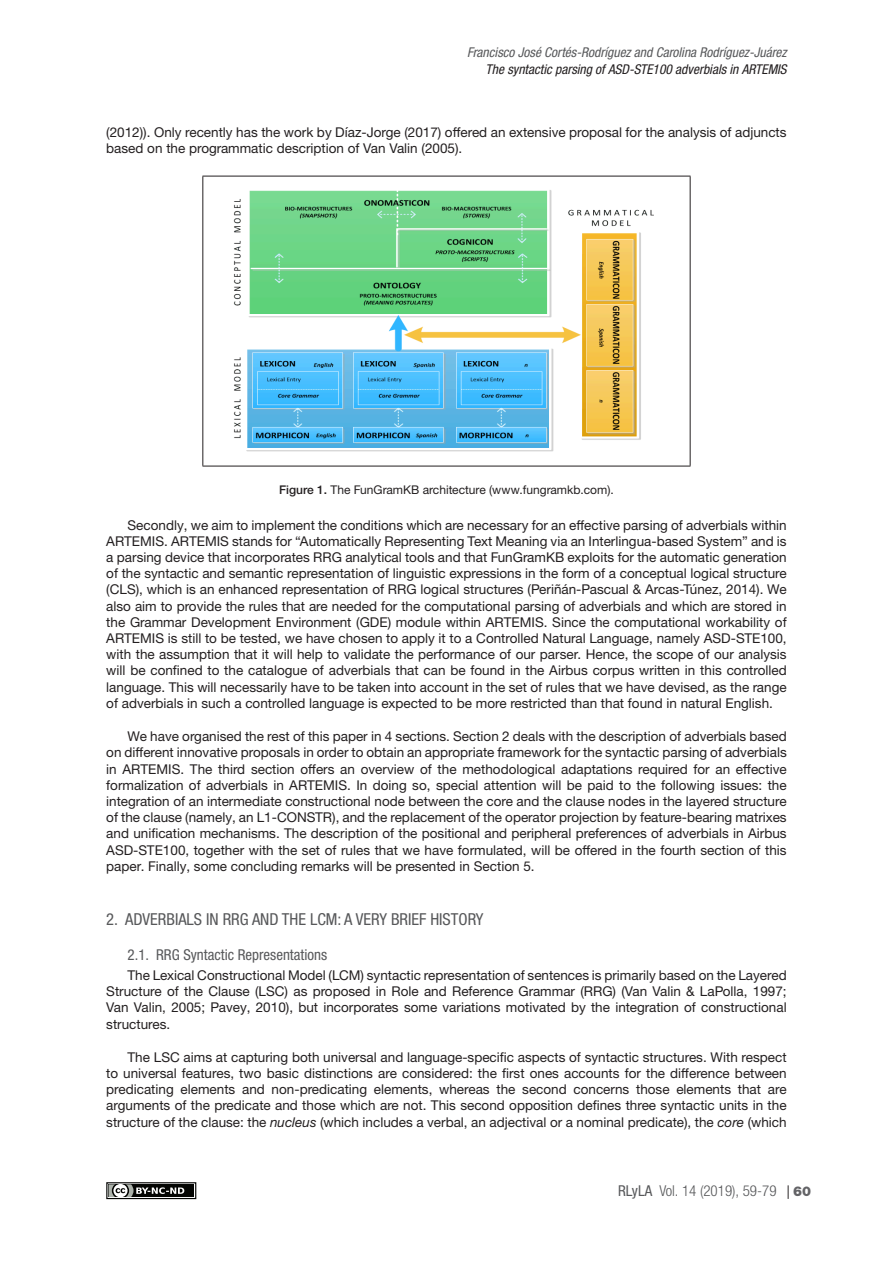
<style>
.page{position:relative;width:893px;height:1263px;background:#fff}
.page>*{position:absolute;margin:0;border:0;box-sizing:border-box;transform-origin:0 0}
.RLYLA_TITULO_1{font:condensed 16.5px "Helvetica Neue LTW1 G";color:#57585a}
.RLYLA_TITULO_2{font:condensed 15px "Helvetica Neue LTW1 G";color:#57585a}
.t1{font:300 condensed 15px "Helvetica Neue LTW1 G";color:#57585a}
.RLYLA_TEXTO_eng{font:13.5px/16.2px "Helvetica Neue LTW1 G";color:#231f20;text-align:justify}
.t2{font:italic condensed 13.5px "Helvetica Neue LTW1 G";color:#57585a}
.t3{font:italic condensed 13.5px "Helvetica Neue LTW1 G";color:#231f20}
.RLYLA_TITULO_IMAGEN{font:12px "Helvetica Neue LTW1 G";color:#231f20}
.s1{font-weight:500}
.s2{font-style:italic}
.s3{font-weight:400}
.s4{font-weight:400;font-stretch:normal;font-size:13.5px;color:#231f20}
.s5{font-weight:900;font-stretch:normal;font-size:13.5px;color:#636366}
</style>
<div class="page">
<hr style="left:202px;top:176px;width:488px;height:1px;background:#231f20">
<hr style="left:202px;top:176px;width:1px;height:290px;background:#231f20">
<hr style="left:690px;top:176px;width:1px;height:290px;background:#231f20">
<hr style="left:202px;top:466px;width:488px;height:1px;background:#231f20">
<img style="left:233px;top:190px;width:421px;height:262px">
<div style="left:106px;top:1182px;width:90px;height:17px;border:1px solid #040503"></div>
<div style="left:109px;top:1184px;width:85px;height:13px;background:#040503"></div>
<svg style="left:106px;top:1182px;width:78px;height:18px"></svg>
<p class="t2" style="left:467px;top:45px;width:321px">Francisco José Cortés-Rodríguez and Carolina Rodríguez-Juárez</p>
<p class="t3" style="left:486px;top:61px;width:303px">The syntactic parsing of ASD-STE100 adverbials in ARTEMIS</p>
<p class="RLYLA_TEXTO_eng" style="left:106px;top:123px;width:682px">(2012)). Only recently has the work by Díaz-Jorge (2017) offered an extensive proposal for the analysis of adjuncts based on the programmatic description of Van Valin (2005).</p>
<p class="RLYLA_TITULO_IMAGEN" style="left:279px;top:482px;width:336px"><span class="s1">Figure 1.</span> The FunGramKB architecture (www.fungramkb.com).</p>
<p class="RLYLA_TEXTO_eng" style="left:106px;top:517px;width:682px;text-indent:21px">Secondly, we aim to implement the conditions which are necessary for an effective parsing of adverbials within ARTEMIS. ARTEMIS stands for “Automatically Representing Text Meaning via an Interlingua-based System” and is a parsing device that incorporates RRG analytical tools and that FunGramKB exploits for the automatic generation of the syntactic and semantic representation of linguistic expressions in the form of a conceptual logical structure (CLS), which is an enhanced representation of RRG logical structures (Periñán-Pascual &amp; Arcas-Túnez, 2014). We also aim to provide the rules that are needed for the computational parsing of adverbials and which are stored in the Grammar Development Environment (GDE) module within ARTEMIS. Since the computational workability of ARTEMIS is still to be tested, we have chosen to apply it to a Controlled Natural Language, namely ASD-STE100, with the assumption that it will help to validate the performance of our parser. Hence, the scope of our analysis will be confined to the catalogue of adverbials that can be found in the Airbus corpus written in this controlled language. This will necessarily have to be taken into account in the set of rules that we have devised, as the range of adverbials in such a controlled language is expected to be more restricted than that found in natural English.</p>
<p class="RLYLA_TEXTO_eng" style="left:106px;top:728px;width:682px;text-indent:21px">We have organised the rest of this paper in 4 sections. Section 2 deals with the description of adverbials based on different innovative proposals in order to obtain an appropriate framework for the syntactic parsing of adverbials in ARTEMIS. The third section offers an overview of the methodological adaptations required for an effective formalization of adverbials in ARTEMIS. In doing so, special attention will be paid to the following issues: the integration of an intermediate constructional node between the core and the clause nodes in the layered structure of the clause (namely, an L1-CONSTR), and the replacement of the operator projection by feature-bearing matrixes and unification mechanisms. The description of the positional and peripheral preferences of adverbials in Airbus ASD-STE100, together with the set of rules that we have formulated, will be offered in the fourth section of this paper. Finally, some concluding remarks will be presented in Section 5.</p>
<p class="RLYLA_TITULO_1" style="left:106px;top:909px;width:379px">2. ADVERBIALS IN RRG AND THE LCM: A VERY BRIEF HISTORY</p>
<p class="RLYLA_TITULO_2" style="left:128px;top:945px;width:201px">2.1. RRG Syntactic Representations</p>
<p class="RLYLA_TEXTO_eng" style="left:106px;top:967px;width:682px;text-indent:21px">The Lexical Constructional Model (LCM) syntactic representation of sentences is primarily based on the Layered Structure of the Clause (LSC) as proposed in Role and Reference Grammar (RRG) (Van Valin &amp; LaPolla, 1997; Van Valin, 2005; Pavey, 2010), but incorporates some variations motivated by the integration of constructional structures.</p>
<p class="RLYLA_TEXTO_eng" style="left:106px;top:1049px;width:682px;text-indent:21px">The LSC aims at capturing both universal and language-specific aspects of syntactic structures. With respect to universal features, two basic distinctions are considered: the first ones accounts for the difference between predicating elements and non-predicating elements, whereas the second concerns those elements that are arguments of the predicate and those which are not. This second opposition defines three syntactic units in the structure of the clause: the <span class="s2">nucleus</span> (which includes a verbal, an adjectival or a nominal predicate), the <span class="s2">core</span> (which</p>
<p class="t1" style="left:618px;top:1182px;width:195px"><span class="s3">RLyLA</span> Vol. 14 (2019), 59-79 <span class="s4">|</span> <span class="s5">60</span></p>
</div>
